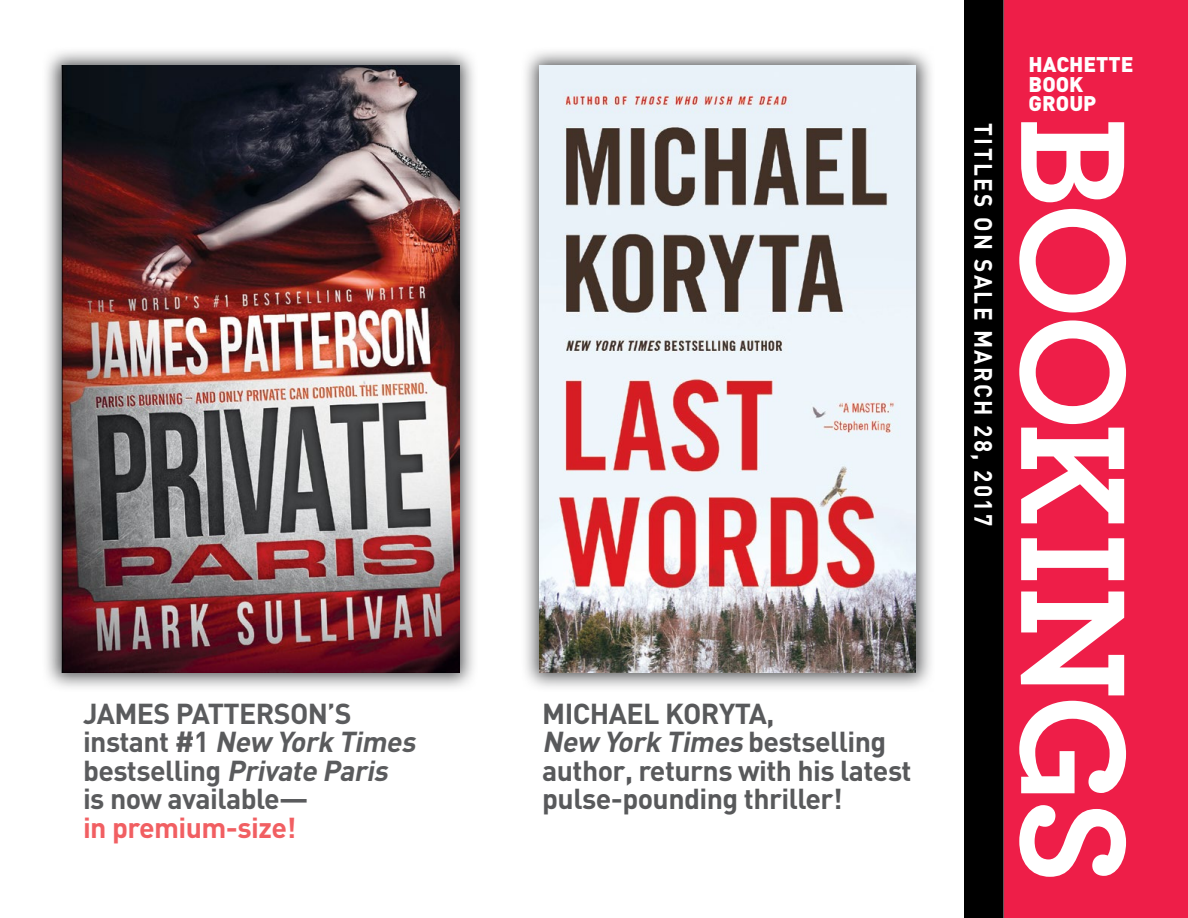
<style>
.page{position:relative;width:1188px;height:918px;background:#fff}
.page>*{position:absolute;margin:0;border:0;box-sizing:border-box;transform-origin:0 0}
.t1{font:700 156.6px "Archer";letter-spacing:-.04em;color:#fff}
.t2{font:700 28.5px/28.5px "DIN";letter-spacing:-.02em;color:#58595b}
.t3{font:700 28.5px/28.5px "DIN";letter-spacing:-.02em;color:#5a5b5d}
.t4{font:700 28.5px "DIN";letter-spacing:-.02em;color:#f15f62}
.t5{font:700 24.75px "DIN";letter-spacing:.1em;color:#fff;scale:.91 1}
.t6{font:900 21px/19.5px "DIN";color:#fff}
.s1{font-style:italic}
</style>
<div class="page">
<div style="left:964px;top:0;width:48px;height:918px;background:#000"></div>
<div style="left:1003px;top:0;width:185px;height:918px;background:#ee1e48"></div>
<svg style="left:46px;top:51px;width:428px;height:637px;background:#c3c2c3"></svg>
<img style="left:61px;top:66px;width:398px;height:607px">
<svg style="left:525px;top:51px;width:406px;height:637px;background:#c8c9ca"></svg>
<img style="left:540px;top:66px;width:375px;height:607px">
<p class="t3" style="left:83px;top:698px;width:340px">JAMES PATTERSON’S<br>i n s t a n t # 1 <span class="s1">New York Times </span>bestselling <span class="s1">Private Paris </span>is now available—</p>
<p class="t4" style="left:83px;top:809px;width:215px">in premium-size!</p>
<p class="t2" style="left:542px;top:698px;width:371px">MICHAEL KORYTA,<br><span class="s1">New York Times</span> bestselling author, returns with his latest pulse-pounding thriller!</p>
<p class="t6" style="left:1029px;top:54px;width:106px">HACHETTE<br>BOOK<br>GROUP</p>
<p class="t5" style="left:999px;top:123px;width:444px;rotate:90deg">TITLES ON SALE MARCH 28, 2017</p>
<h1 class="t1" style="left:1197px;top:117px;width:769px;rotate:90deg">BOOKINGS</h1>
</div>
